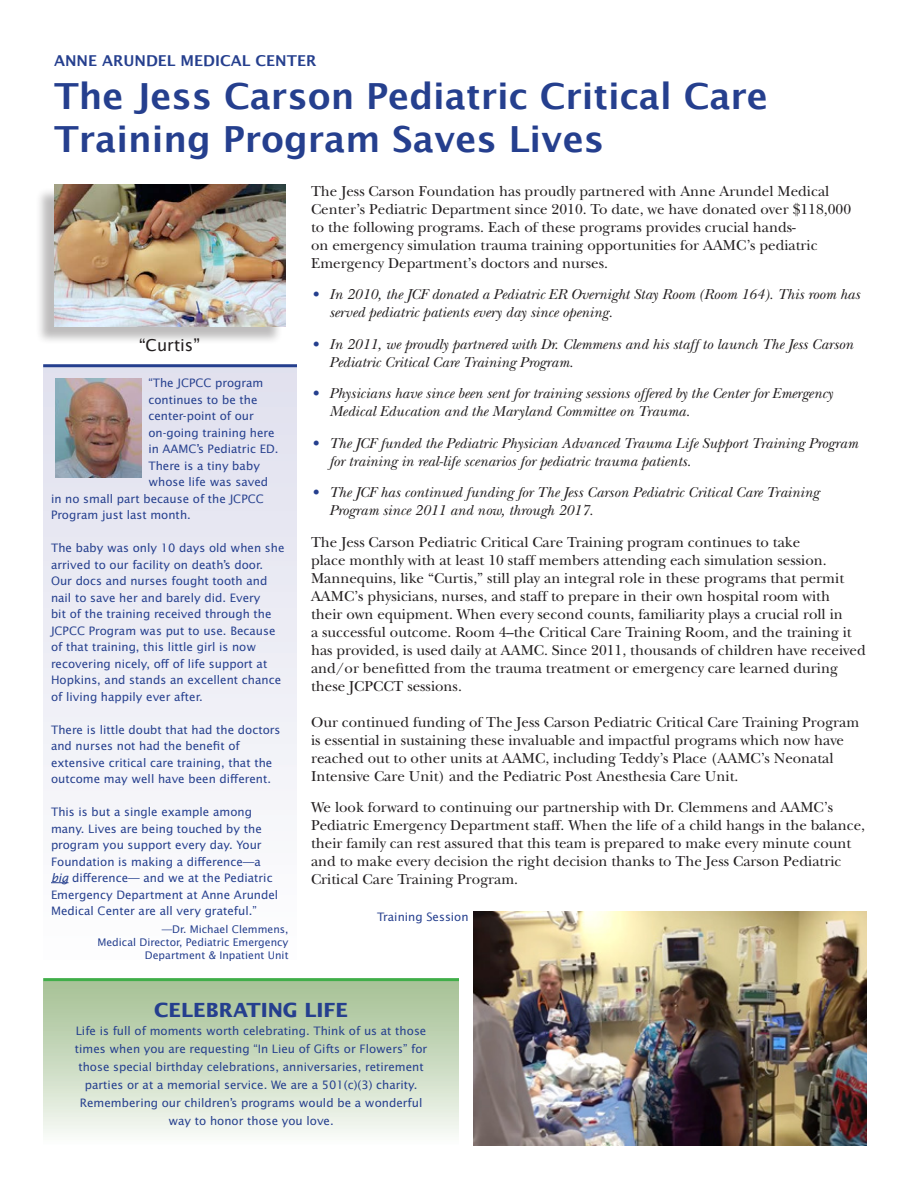
<style>
.page{position:relative;width:918px;height:1188px;background:#fff}
.page>*{position:absolute;margin:0;border:0;box-sizing:border-box;transform-origin:0 0}
.t1{font:700 36px/43.2px "Lucida Grande";color:#253f8e}
.t2{font:700 19.5px "Lucida Sans";color:#253f8e}
.t3{font:16.5px "Lucida Grande";color:#231f20}
.t4{font:15px/18px "New Baskerville";color:#231f20}
.t5{font:italic 15px/18px "New Baskerville";color:#231f20}
.t6{font:700 15px "Lucida Grande";color:#253f8e}
.t7{font:11.7px/16.5px "Lucida Sans";color:#253f8e}
.t8{font:10.5px/12.6px "Lucida Sans";color:#253f8e;text-align:right}
.s1{font-style:italic}
.s2{color:#253f8e}
</style>
<div class="page">
<div style="left:43px;top:366px;width:254px;height:605px;background:linear-gradient(to bottom,#dfdfed,#fefefe)"></div>
<svg style="left:51px;top:882px;width:17px;height:1px"></svg>
<div style="left:35px;top:187px;width:248px;height:158px;background:#231f20;opacity:.3"></div>
<img style="left:54px;top:185px;width:231px;height:141px">
<img style="left:56px;top:378px;width:86px;height:99px">
<div style="left:43px;top:981px;width:416px;height:165px;background:linear-gradient(to bottom,#a3bf92,#f9fbf8)"></div>
<img style="left:474px;top:912px;width:393px;height:233px">
<hr style="left:43px;top:978px;width:416px;height:3px;background:#40ae49">
<hr style="left:43px;top:364px;width:254px;height:3px;background:#253f8e">
<p class="t6" style="left:54px;top:48px;width:264px">ANNE ARUNDEL MEDICAL CENTER</p>
<h1 class="t1" style="left:54px;top:74px;width:715px">The Jess Carson Pediatric Critical Care<br>Training Program Saves Lives</h1>
<p class="t3" style="left:139px;top:336px;width:62px">“Curtis”</p>
<p class="t7" style="left:148px;top:375px;width:117px">“The JCPCC program</p>
<p class="t7" style="left:148px;top:391px;width:111px">continues to be the</p>
<p class="t7" style="left:148px;top:408px;width:107px">center-point of our</p>
<p class="t7" style="left:148px;top:424px;width:128px">on-going training here</p>
<p class="t7" style="left:148px;top:441px;width:132px">in AAMC’s Pediatric ED.</p>
<p class="t7" style="left:148px;top:457px;width:113px">There is a tiny baby</p>
<p class="t7" style="left:148px;top:474px;width:121px">whose life was saved</p>
<p class="t7" style="left:51px;top:490px;width:214px">in no small part because of the JCPCC</p>
<p class="t7" style="left:51px;top:507px;width:141px">Program just last month.</p>
<p class="t7" style="left:51px;top:540px;width:235px">The baby was only 10 days old when she arrived to our facility on death’s door.<br>Our docs and nurses fought tooth and nail to save her and barely did. Every<br>bit of the training received through the JCPCC Program was put to use. Because of that training, this little girl is now recovering nicely, off of life support at Hopkins, and stands an excellent chance of living happily ever after.</p>
<p class="t7" style="left:51px;top:721px;width:231px">There is little doubt that had the doctors and nurses not had the benefit of extensive critical care training, that the outcome may well have been different.</p>
<p class="t7" style="left:51px;top:804px;width:229px">This is but a single example among many. Lives are being touched by the program you support every day. Your Foundation is making a difference—a <span class="s1">big</span> difference— and we at the Pediatric Emergency Department at Anne Arundel Medical Center are all very grateful.”</p>
<p class="t8" style="left:97px;top:923px;width:193px">—Dr. Michael Clemmens,<br>Medical Director, Pediatric Emergency<br>Department &amp; Inpatient Unit</p>
<p class="t4" style="left:311px;top:182px;width:542px">The Jess Carson Foundation has proudly partnered with Anne Arundel Medical Center’s Pediatric Department since 2010. To date, we have donated over $118,000 to the following programs. Each of these programs provides crucial hands-<br>on emergency simulation trauma training opportunities for AAMC’s pediatric Emergency Department’s doctors and nurses.</p>
<p class="t5" style="left:329px;top:285px;width:532px;text-indent:-18px"><span class="s2">•</span> In 2010, the JCF donated a Pediatric ER Overnight Stay Room (Room 164). This room has served pediatric patients every day since opening.</p>
<p class="t5" style="left:329px;top:335px;width:526px;text-indent:-18px"><span class="s2">•</span> In 2011, we proudly partnered with Dr. Clemmens and his staff to launch The Jess Carson<br>Pediatric Critical Care Training Program.</p>
<p class="t5" style="left:329px;top:384px;width:505px;text-indent:-18px"><span class="s2">•</span> Physicians have since been sent for training sessions offered by the Center for Emergency<br>Medical Education and the Maryland Committee on Trauma.</p>
<p class="t5" style="left:329px;top:434px;width:530px;text-indent:-18px"><span class="s2">•</span> The JCF funded the Pediatric Physician Advanced Trauma Life Support Training Program for training in real-life scenarios for pediatric trauma patients.</p>
<p class="t5" style="left:329px;top:483px;width:492px;text-indent:-18px"><span class="s2">•</span> The JCF has continued funding for The Jess Carson Pediatric Critical Care Training<br>Program since 2011 and now, through 2017.</p>
<p class="t4" style="left:311px;top:533px;width:556px">The Jess Carson Pediatric Critical Care Training program continues to take<br>place monthly with at least 10 staff members attending each simulation session.<br>Mannequins, like “Curtis,” still play an integral role in these programs that permit AAMC’s physicians, nurses, and staff to prepare in their own hospital room with<br>their own equipment. When every second counts, familiarity plays a crucial roll in<br>a successful outcome. Room 4--the Critical Care Training Room, and the training it has provided, is used daily at AAMC. Since 2011, thousands of children have received and/or benefitted from the trauma treatment or emergency care learned during these JCPCCT sessions.</p>
<p class="t4" style="left:311px;top:713px;width:550px">Our continued funding of The Jess Carson Pediatric Critical Care Training Program is essential in sustaining these invaluable and impactful programs which now have reached out to other units at AAMC, including Teddy’s Place (AAMC’s Neonatal Intensive Care Unit) and the Pediatric Post Anesthesia Care Unit.</p>
<p class="t4" style="left:311px;top:798px;width:556px">We look forward to continuing our partnership with Dr. Clemmens and AAMC’s Pediatric Emergency Department staff. When the life of a child hangs in the balance, their family can rest assured that this team is prepared to make every minute count and to make every decision the right decision thanks to The Jess Carson Pediatric Critical Care Training Program.</p>
<p class="t7" style="left:377px;top:908px;width:93px">Training Session</p>
<h2 class="t2" style="left:154px;top:998px;width:195px">CELEBRATING LIFE</h2>
<p class="t7" style="left:75px;top:1021px;width:354px;line-height:18px;text-align:center">Life is full of moments worth celebrating. Think of us at those times when you are requesting “In Lieu of Gifts or Flowers” for those special birthday celebrations, anniversaries, retirement parties or at a memorial service. We are a 501(c)(3) charity.<br>Remembering our children’s programs would be a wonderful way to honor those you love.</p>
</div>
